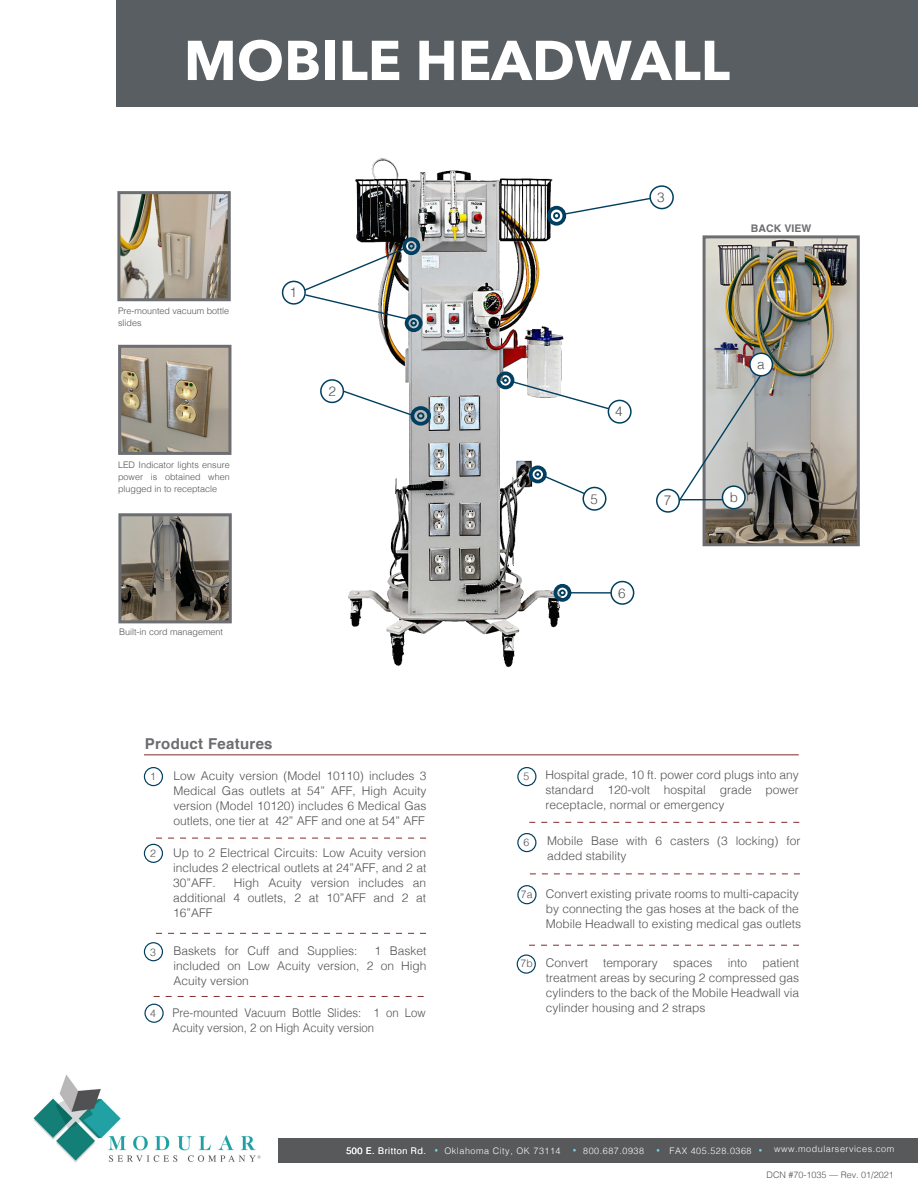
<style>
.page{position:relative;width:918px;height:1188px;background:#fff}
.page>*{position:absolute;margin:0;border:0;box-sizing:border-box;transform-origin:0 0}
.t1{font:700 55.5px "Avenir Next";color:#fff}
.t2{font:700 15px "Helvetica";letter-spacing:.02em;color:#6b6c6f}
.t3{font:300 13.5px "Helvetica";color:#515254}
.t4{font:300 12px/15px "Helvetica";color:#515254;text-align:justify}
.t5{font:300 12px/15px "Helvetica";color:#515254;scale:.95 1}
.t6{font:300 10.5px "Helvetica";color:#515254}
.t7{font:700 10.5px "Helvetica";letter-spacing:.005em;color:#6d6e71}
.t8{font:300 9px/12px "Helvetica";color:#515254;text-align:justify}
.t9{font:300 9px "Helvetica";letter-spacing:.06em;color:#fff}
.t10{font:300 9px "Helvetica";color:#525354}
</style>
<div class="page">
<div style="left:116px;top:0;width:801px;height:107px;background:#585e62"></div>
<img style="left:281px;top:158px;width:354px;height:510px">
<div style="left:279px;top:1138px;width:639px;height:25px;background:#58595b"></div>
<div style="left:144px;top:767px;width:19px;height:19px;border:1px solid #003f5f;border-radius:50%"></div>
<div style="left:144px;top:844px;width:19px;height:19px;border:1px solid #003f5f;border-radius:50%"></div>
<div style="left:144px;top:942px;width:19px;height:19px;border:1px solid #003f5f;border-radius:50%"></div>
<div style="left:144px;top:1004px;width:20px;height:19px;border:1px solid #003f5f;border-radius:50%"></div>
<div style="left:517px;top:767px;width:19px;height:19px;border:1px solid #003f5f;border-radius:50%"></div>
<div style="left:517px;top:833px;width:19px;height:19px;border:1px solid #003f5f;border-radius:50%"></div>
<div style="left:517px;top:885px;width:20px;height:19px;border:1px solid #003f5f;border-radius:50%"></div>
<svg style="left:156px;top:838px;width:270px;height:1px"></svg>
<svg style="left:156px;top:933px;width:270px;height:1px"></svg>
<svg style="left:154px;top:996px;width:270px;height:1px"></svg>
<svg style="left:529px;top:822px;width:271px;height:1px"></svg>
<svg style="left:530px;top:874px;width:270px;height:1px"></svg>
<hr style="left:144px;top:755px;width:655px;height:1px;background:#802c2a">
<div style="left:282px;top:281px;width:24px;height:24px;border:2px solid #003f5f;border-radius:50%"></div>
<div style="left:405px;top:314px;width:18px;height:18px;border:4px solid #003f5f;border-radius:50%"></div>
<div style="left:410px;top:320px;width:7px;height:6px;border:2px solid #003f5f;border-radius:50%"></div>
<img style="left:303px;top:247px;width:107px;height:74px">
<div style="left:402px;top:237px;width:18px;height:18px;border:4px solid #003f5f;border-radius:50%"></div>
<div style="left:408px;top:243px;width:7px;height:6px;border:2px solid #003f5f;border-radius:50%"></div>
<div style="left:411px;top:406px;width:20px;height:20px;border:4px solid #003f5f;border-radius:50%"></div>
<div style="left:417px;top:412px;width:7px;height:7px;border:2px solid #003f5f;border-radius:50%"></div>
<svg style="left:342px;top:389px;width:73px;height:28px"></svg>
<div style="left:320px;top:379px;width:24px;height:24px;border:2px solid #003f5f;border-radius:50%"></div>
<div style="left:497px;top:371px;width:17px;height:18px;border:4px solid #003f5f;border-radius:50%"></div>
<div style="left:502px;top:377px;width:7px;height:7px;border:2px solid #003f5f;border-radius:50%"></div>
<svg style="left:511px;top:380px;width:99px;height:30px"></svg>
<div style="left:608px;top:400px;width:23px;height:23px;background:#fff;border-radius:50%"></div>
<div style="left:608px;top:400px;width:24px;height:24px;border:2px solid #003f5f;border-radius:50%"></div>
<div style="left:547px;top:206px;width:19px;height:20px;border:4px solid #003f5f;border-radius:50%"></div>
<div style="left:553px;top:212px;width:7px;height:7px;border:2px solid #003f5f;border-radius:50%"></div>
<svg style="left:563px;top:197px;width:87px;height:19px"></svg>
<div style="left:529px;top:466px;width:18px;height:17px;border:4px solid #003f5f;border-radius:50%"></div>
<div style="left:535px;top:471px;width:6px;height:7px;border:2px solid #003f5f;border-radius:50%"></div>
<svg style="left:544px;top:475px;width:43px;height:21px"></svg>
<div style="left:583px;top:487px;width:24px;height:24px;border:2px solid #003f5f;border-radius:50%"></div>
<div style="left:656px;top:489px;width:24px;height:24px;border:2px solid #003f5f;border-radius:50%"></div>
<div style="left:554px;top:584px;width:17px;height:18px;border:4px solid #003f5f;border-radius:50%"></div>
<div style="left:559px;top:590px;width:7px;height:6px;border:2px solid #003f5f;border-radius:50%"></div>
<hr style="left:570px;top:592px;width:41px;height:2px;background:#003f5f">
<div style="left:611px;top:582px;width:23px;height:22px;background:#fff;border-radius:50%"></div>
<div style="left:610px;top:581px;width:24px;height:24px;border:2px solid #003f5f;border-radius:50%"></div>
<div style="left:649px;top:185px;width:25px;height:24px;border:2px solid #003f5f;border-radius:50%"></div>
<img style="left:707px;top:239px;width:149px;height:303px">
<div style="left:703px;top:235px;width:157px;height:311px;border:3px solid #6d6e71"></div>
<svg style="left:677px;top:373px;width:86px;height:130px"></svg>
<div style="left:750px;top:353px;width:22px;height:23px;background:#fff;border-radius:50%"></div>
<div style="left:749px;top:353px;width:24px;height:24px;border:2px solid #003f5f;border-radius:50%"></div>
<div style="left:722px;top:486px;width:23px;height:23px;background:#fff;border-radius:50%"></div>
<div style="left:722px;top:485px;width:24px;height:24px;border:2px solid #003f5f;border-radius:50%"></div>
<img style="left:122px;top:349px;width:105px;height:102px">
<div style="left:118px;top:345px;width:113px;height:110px;border:3px solid #6d6e71"></div>
<img style="left:121px;top:195px;width:106px;height:102px">
<div style="left:117px;top:191px;width:114px;height:110px;border:3px solid #6d6e71"></div>
<img style="left:122px;top:517px;width:106px;height:102px">
<div style="left:118px;top:513px;width:114px;height:110px;border:3px solid #6d6e71"></div>
<div style="left:517px;top:954px;width:19px;height:20px;border:1px solid #003f5f;border-radius:50%"></div>
<svg style="left:529px;top:945px;width:270px;height:1px"></svg>
<img style="left:33px;top:1074px;width:228px;height:89px">
<h1 class="t1" style="left:184px;top:28px;width:548px">MOBILE HEADWALL</h1>
<p class="t8" style="left:118px;top:304px;width:113px">Pre-mounted vacuum bottle slides</p>
<p class="t8" style="left:118px;top:458px;width:113px">LED Indicator lights ensure power is obtained when plugged in to receptacle</p>
<p class="t3" style="left:289px;top:281px;width:9px">1</p>
<p class="t3" style="left:328px;top:380px;width:9px">2</p>
<p class="t8" style="left:119px;top:626px;width:106px">Built-in cord management</p>
<p class="t2" style="left:145px;top:735px;width:129px">Product Features</p>
<p class="t6" style="left:150px;top:768px;width:7px">1</p>
<p class="t6" style="left:150px;top:845px;width:7px">2</p>
<p class="t6" style="left:150px;top:943px;width:7px">3</p>
<p class="t6" style="left:150px;top:1004px;width:7px">4</p>
<p class="t4" style="left:173px;top:768px;width:255px">Low Acuity version (Model 10110) includes 3<br>Medical Gas outlets at 54” AFF, High Acuity version (Model 10120) includes 6 Medical Gas outlets, one tier at 42” AFF and one at 54” AFF</p>
<p class="t4" style="left:173px;top:845px;width:255px">Up to 2 Electrical Circuits: Low Acuity version includes 2 electrical outlets at 24”AFF, and 2 at 30”AFF.</p>
<p class="t4" style="left:173px;top:875px;width:255px;text-indent:61px">High Acuity version includes an additional 4 outlets, 2 at 10”AFF and 2 at 16”AFF</p>
<p class="t4" style="left:173px;top:942px;width:185px">Baskets for Cuff and Supplies:</p>
<p class="t4" style="left:173px;top:942px;width:255px;text-indent:201px">1 Basket included on Low Acuity version, 2 on High Acuity version</p>
<p class="t5" style="left:173px;top:1004px;width:268px">Pre-mounted Vacuum Bottle Slides: 1 on Low<br>Acuity version, 2 on High Acuity version</p>
<p class="t3" style="left:657px;top:186px;width:9px">3</p>
<p class="t3" style="left:615px;top:399px;width:9px">4</p>
<p class="t3" style="left:590px;top:487px;width:9px">5</p>
<p class="t3" style="left:664px;top:489px;width:9px">7</p>
<p class="t3" style="left:618px;top:581px;width:9px">6</p>
<p class="t7" style="left:751px;top:222px;width:62px">BACK VIEW</p>
<p class="t3" style="left:757px;top:352px;width:9px">a</p>
<p class="t3" style="left:730px;top:485px;width:10px">b</p>
<p class="t6" style="left:523px;top:768px;width:7px">5</p>
<p class="t4" style="left:546px;top:767px;width:255px">Hospital grade, 10 ft. power cord plugs into any standard 120-volt hospital grade power receptacle, normal or emergency</p>
<p class="t6" style="left:523px;top:834px;width:7px">6</p>
<p class="t4" style="left:547px;top:833px;width:255px">Mobile Base with 6 casters (3 locking) for added stability</p>
<p class="t6" style="left:521px;top:885px;width:13px">7a</p>
<p class="t4" style="left:546px;top:885px;width:257px;text-align:left">Convert existing private rooms to multi-capacity by connecting the gas hoses at the back of the<br>Mobile Headwall to existing medical gas outlets</p>
<p class="t6" style="left:521px;top:955px;width:14px">7b</p>
<p class="t4" style="left:546px;top:955px;width:44px">Convert</p>
<p class="t4" style="left:603px;top:955px;width:56px">temporary</p>
<p class="t4" style="left:673px;top:955px;width:41px">spaces</p>
<p class="t4" style="left:728px;top:955px;width:21px">into</p>
<p class="t4" style="left:546px;top:955px;width:255px;text-indent:216px">patient treatment areas by securing 2 compressed gas cylinders to the back of the Mobile Headwall via cylinder housing and 2 straps</p>
<p class="t9" style="left:346px;top:1143px;width:81px">500 E. Britton Rd.</p>
<p class="t9" style="left:444px;top:1143px;width:118px">Oklahoma City, OK 73114</p>
<p class="t9" style="left:583px;top:1143px;width:62px">800.687.0938</p>
<p class="t9" style="left:670px;top:1143px;width:84px">FAX 405.528.0368</p>
<p class="t9" style="left:774px;top:1141px;width:122px">www.modularservices.com</p>
<p class="t10" style="left:767px;top:1167px;width:129px">DCN #70-1035 — Rev. 01/2021</p>
</div>
